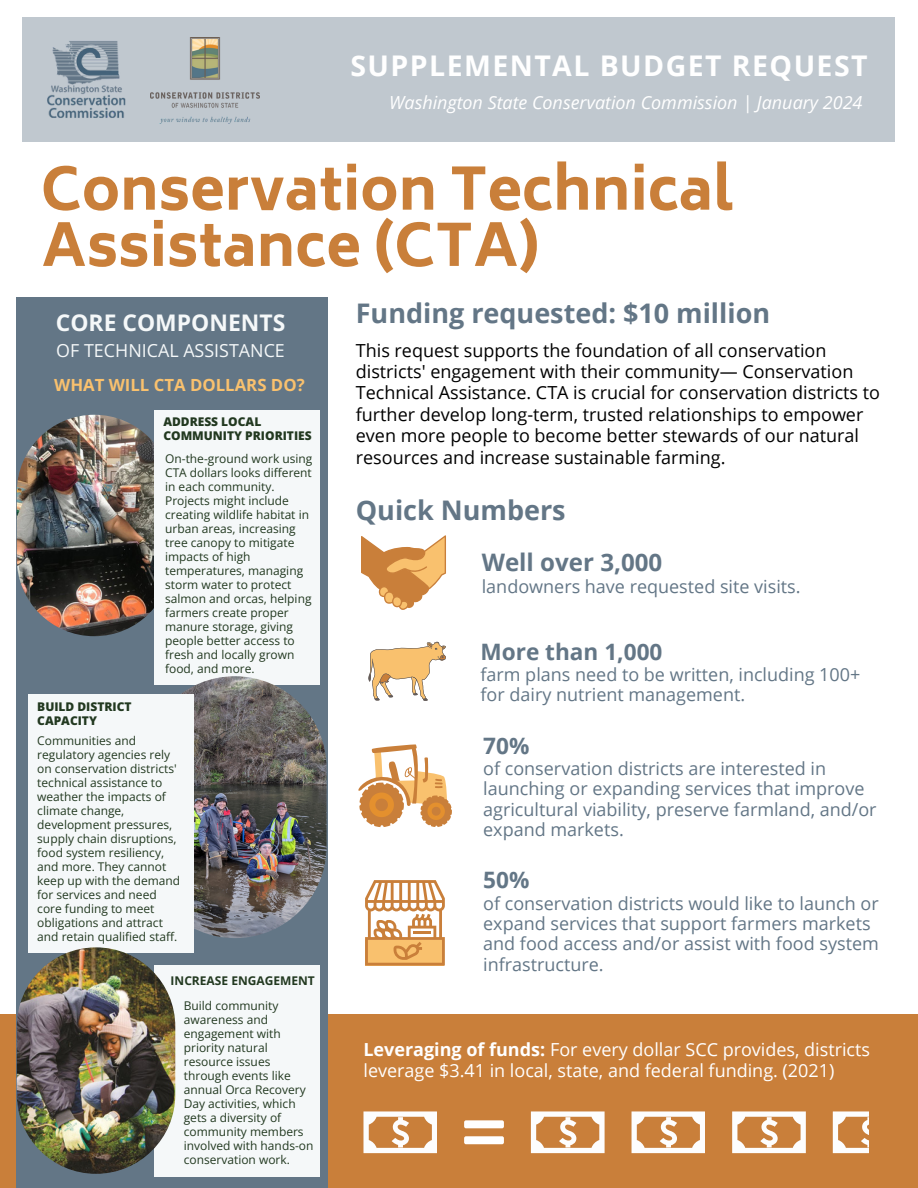
<style>
.page{position:relative;width:918px;height:1188px;background:#fff}
.page>*{position:absolute;margin:0;border:0;box-sizing:border-box;transform-origin:0 0}
.t1{font:800 57px/56.2px "Biryani";color:#c97f3a}
.t2{font:700 28.5px "Open Sans";letter-spacing:.05em;color:#fff}
.t3{font:700 27px "Open Sans";color:#637686}
.t4{font:700 24.15px "Open Sans";color:#637686}
.t5{font:700 22.95px "Open Sans";color:#f5f8f9}
.t6{font:700 22.65px "Open Sans";color:#637686}
.t7{font:18px/20.2px "Open Sans";color:#637686}
.t8{font:18px/21.3px "Open Sans";color:#000}
.t9{font:18px/21.3px "Open Sans";color:#fff}
.t10{font:italic 18px "Open Sans";color:#fff}
.t11{font:17.85px "Open Sans";color:#f5f8f9}
.t12{font:700 16.8px "Open Sans";color:#f9c16e}
.t13{font:12px/14px "Open Sans";color:#223920}
.t14{font:800 12px/14px "Open Sans";color:#223920}
.t15{font:700 12px "Open Sans";color:#223920}
.s1{font-weight:700}
</style>
<div class="page">
<div style="left:0;top:1015px;width:918px;height:173px;background:#c97f3a"></div>
<div style="left:23px;top:17px;width:872px;height:125px;background:#c0c8cf"></div>
<img style="left:47px;top:41px;width:79px;height:77px">
<img style="left:151px;top:38px;width:109px;height:85px">
<svg style="left:365px;top:880px;width:80px;height:86px"></svg>
<svg style="left:361px;top:535px;width:85px;height:75px"></svg>
<svg style="left:368px;top:642px;width:78px;height:59px"></svg>
<svg style="left:358px;top:744px;width:93px;height:83px"></svg>
<svg style="left:363px;top:1111px;width:74px;height:42px"></svg>
<div style="left:464px;top:1120px;width:40px;height:8px;background:#fff;border-radius:2px"></div>
<div style="left:464px;top:1136px;width:40px;height:8px;background:#fff;border-radius:2px"></div>
<svg style="left:531px;top:1111px;width:73px;height:42px"></svg>
<svg style="left:732px;top:1111px;width:73px;height:42px"></svg>
<svg style="left:632px;top:1111px;width:73px;height:42px"></svg>
<svg style="left:833px;top:1111px;width:35px;height:42px"></svg>
<div style="left:17px;top:297px;width:311px;height:891px;background:#637686"></div>
<img style="left:17px;top:415px;width:155px;height:221px;border-radius:78px">
<div style="left:155px;top:410px;width:165px;height:275px;background:#f5f8f9"></div>
<img style="left:143px;top:676px;width:184px;height:262px;border-radius:92px">
<div style="left:28px;top:694px;width:165px;height:259px;background:#f5f8f9"></div>
<div style="left:155px;top:966px;width:165px;height:211px;background:#f5f8f9"></div>
<img style="left:17px;top:947px;width:158px;height:227px;border-radius:79px">
<p class="t2" style="left:350px;top:45px;width:519px">SUPPLEMENTAL BUDGET REQUEST</p>
<p class="t10" style="left:389px;top:90px;width:475px">Washington State Conservation Commission | January 2024</p>
<p class="t1" style="left:41px;top:162px;width:694px">Conservation Technical<br>Assistance (CTA)</p>
<p class="t3" style="left:356px;top:294px;width:416px">Funding requested: $10 million</p>
<p class="t8" style="left:356px;top:339px;width:526px">This request supports the foundation of all conservation districts' engagement with their community— Conservation Technical Assistance. CTA is crucial for conservation districts to further develop long-term, trusted relationships to empower even more people to become better stewards of our natural resources and increase sustainable farming.</p>
<p class="t3" style="left:356px;top:491px;width:211px">Quick Numbers</p>
<p class="t5" style="left:56px;top:307px;width:231px">CORE COMPONENTS</p>
<p class="t11" style="left:56px;top:338px;width:230px">OF TECHNICAL ASSISTANCE</p>
<p class="t12" style="left:54px;top:373px;width:252px">WHAT WILL CTA DOLLARS DO?</p>
<p class="t14" style="left:163px;top:414px;width:150px">ADDRESS LOCAL<br>COMMUNITY PRIORITIES</p>
<p class="t13" style="left:165px;top:451px;width:149px">On-the-ground work using<br>CTA dollars looks different in each community.<br>Projects might include creating wildlife habitat in urban areas, increasing tree canopy to mitigate impacts of high temperatures, managing storm water to protect salmon and orcas, helping farmers create proper manure storage, giving people better access to fresh and locally grown food, and more.</p>
<p class="t4" style="left:482px;top:545px;width:182px">Well over 3,000</p>
<p class="t7" style="left:482px;top:576px;width:320px">landowners have requested site visits.</p>
<p class="t6" style="left:480px;top:635px;width:184px">More than 1,000</p>
<p class="t7" style="left:480px;top:664px;width:381px">farm plans need to be written, including 100+ for dairy nutrient management.</p>
<p class="t14" style="left:37px;top:699px;width:96px">BUILD DISTRICT<br>CAPACITY</p>
<p class="t13" style="left:37px;top:733px;width:145px">Communities and regulatory agencies rely on conservation districts' technical assistance to weather the impacts of climate change, development pressures, supply chain disruptions, food system resiliency, and more. They cannot keep up with the demand for services and need core funding to meet obligations and attract and retain qualified staff.</p>
<p class="t15" style="left:171px;top:973px;width:146px">INCREASE ENGAGEMENT</p>
<p class="t13" style="left:184px;top:998px;width:131px">Build community awareness and engagement with priority natural resource issues through events like annual Orca Recovery<br>Day activities, which gets a diversity of community members involved with hands-on conservation work.</p>
<p class="t6" style="left:483px;top:730px;width:48px">70%</p>
<p class="t7" style="left:483px;top:758px;width:395px">of conservation districts are interested in launching or expanding services that improve agricultural viability, preserve farmland, and/or expand markets.</p>
<p class="t6" style="left:483px;top:864px;width:48px">50%</p>
<p class="t7" style="left:483px;top:893px;width:397px">of conservation districts would like to launch or expand services that support farmers markets and food access and/or assist with food system infrastructure.</p>
<p class="t9" style="left:363px;top:1038px;width:508px"><span class="s1">Leveraging of funds:</span> For every dollar SCC provides, districts leverage $3.41 in local, state, and federal funding. (2021)</p>
</div>
